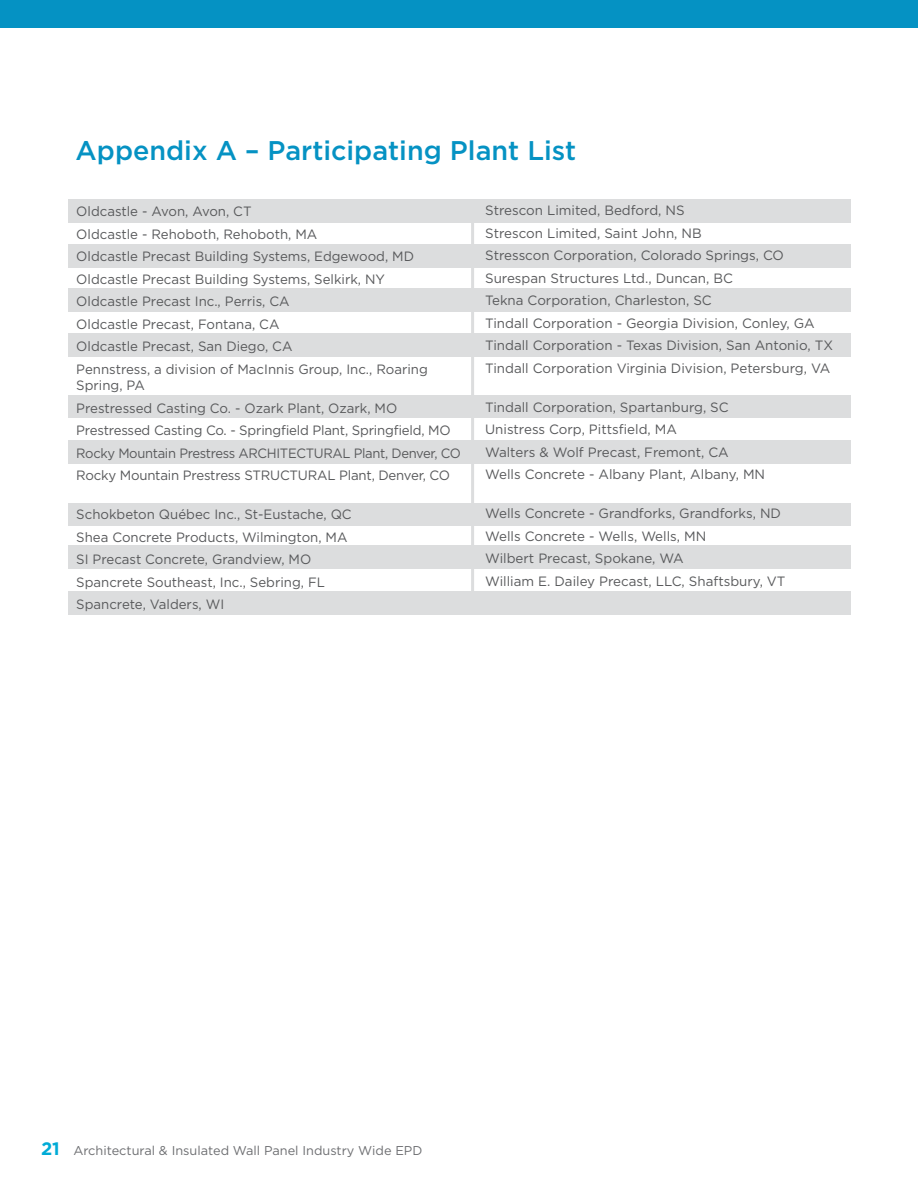
<style>
.page{position:relative;width:918px;height:1188px;background:#fff}
.page>*{position:absolute;margin:0;border:0;box-sizing:border-box;transform-origin:0 0}
.t1{font:500 27px "Gotham Pro";color:#0592c3}
.t2{font:13.5px/22.5px "Gotham Pro";color:#58595b}
.t3{font:12.75px "Gotham Pro";color:#6d6e71}
.s1{font-weight:700;font-size:18px;color:#00abd6}
</style>
<div class="page">
<div style="left:0;top:0;width:918px;height:27px;background:#0592c3"></div>
<div style="left:68px;top:199px;width:782px;height:23px;background:#dcddde"></div>
<div style="left:68px;top:244px;width:782px;height:23px;background:#dcddde"></div>
<div style="left:68px;top:288px;width:782px;height:23px;background:#dcddde"></div>
<div style="left:68px;top:334px;width:782px;height:23px;background:#dcddde"></div>
<div style="left:68px;top:441px;width:782px;height:23px;background:#dcddde"></div>
<div style="left:68px;top:546px;width:782px;height:23px;background:#dcddde"></div>
<div style="left:68px;top:592px;width:782px;height:23px;background:#dcddde"></div>
<div style="left:68px;top:503px;width:782px;height:22px;background:#dcddde"></div>
<div style="left:68px;top:395px;width:782px;height:22px;background:#dcddde"></div>
<hr style="left:471px;top:221px;width:3px;height:392px;background:#dcddde">
<h1 class="t1" style="left:76px;top:135px;width:502px">Appendix A – Participating Plant List</h1>
<p class="t2" style="left:76px;top:200px;width:353px">Oldcastle - Avon, Avon, CT<br>Oldcastle - Rehoboth, Rehoboth, MA<br>Oldcastle Precast Building Systems, Edgewood, MD Oldcastle Precast Building Systems, Selkirk, NY Oldcastle Precast Inc., Perris, CA<br>Oldcastle Precast, Fontana, CA<br>Oldcastle Precast, San Diego, CA<br>Pennstress, a division of MacInnis Group, Inc., Roaring</p>
<p class="t2" style="left:76px;top:374px;width:386px">Spring, PA<br>Prestressed Casting Co. - Ozark Plant, Ozark, MO Prestressed Casting Co. - Springfield Plant, Springfield, MO Rocky Mountain Prestress ARCHITECTURAL Plant, Denver, CO Rocky Mountain Prestress STRUCTURAL Plant, Denver, CO</p>
<p class="t2" style="left:76px;top:503px;width:277px">Schokbeton Québec Inc., St-Eustache, QC Shea Concrete Products, Wilmington, MA SI Precast Concrete, Grandview, MO Spancrete Southeast, Inc., Sebring, FL Spancrete, Valders, WI</p>
<p class="t2" style="left:485px;top:199px;width:349px">Strescon Limited, Bedford, NS<br>Strescon Limited, Saint John, NB<br>Stresscon Corporation, Colorado Springs, CO Surespan Structures Ltd., Duncan, BC<br>Tekna Corporation, Charleston, SC<br>Tindall Corporation - Georgia Division, Conley, GA Tindall Corporation - Texas Division, San Antonio, TX Tindall Corporation Virginia Division, Petersburg, VA</p>
<p class="t2" style="left:485px;top:395px;width:282px">Tindall Corporation, Spartanburg, SC Unistress Corp, Pittsfield, MA<br>Walters &amp; Wolf Precast, Fremont, CA Wells Concrete - Albany Plant, Albany, MN</p>
<p class="t2" style="left:485px;top:502px;width:302px">Wells Concrete - Grandforks, Grandforks, ND Wells Concrete - Wells, Wells, MN<br>Wilbert Precast, Spokane, WA<br>William E. Dailey Precast, LLC, Shaftsbury, VT</p>
<p class="t3" style="left:41px;top:1144px;width:383px"><span class="s1">21</span> Architectural &amp; Insulated Wall Panel Industry Wide EPD</p>
</div>
